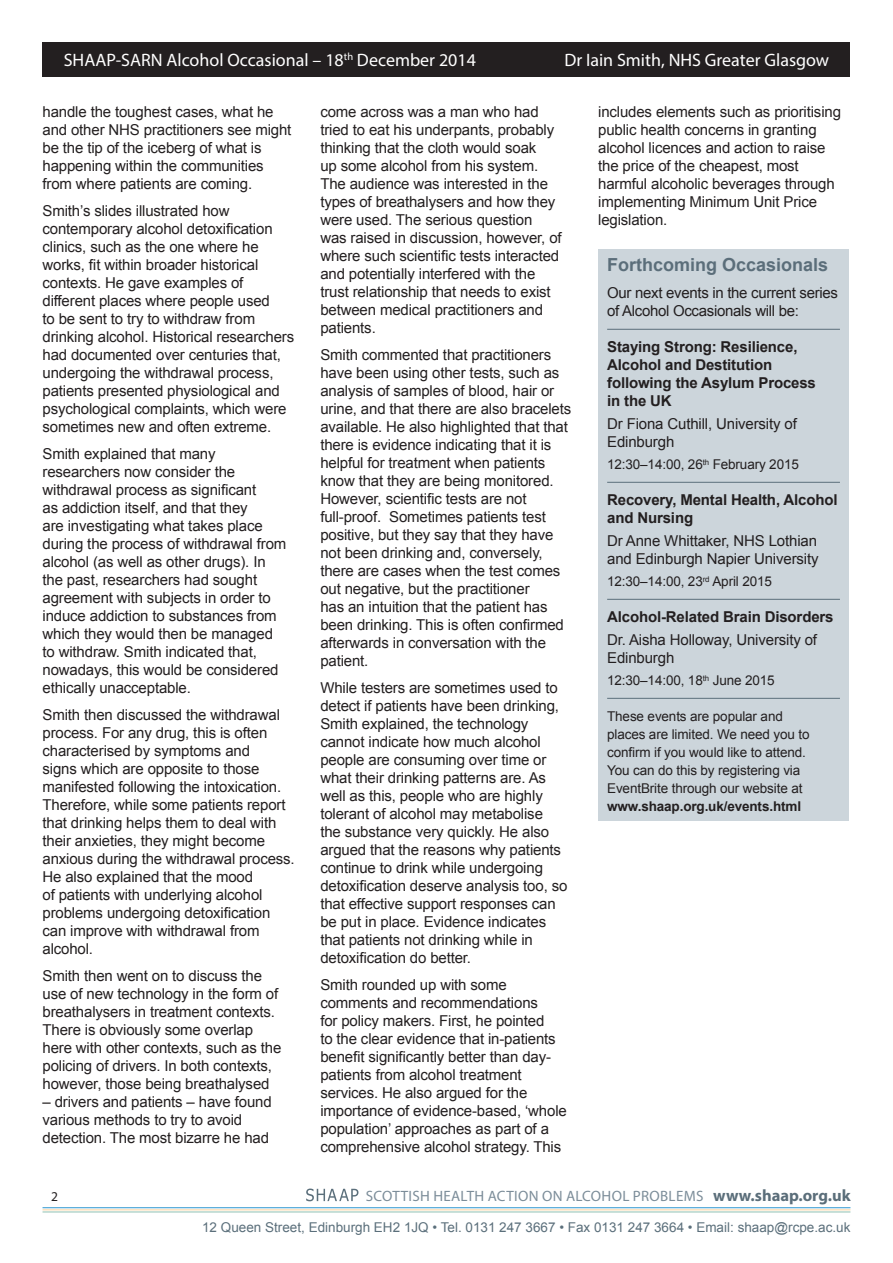
<style>
.page{position:relative;width:893px;height:1263px;background:#fff}
.page>*{position:absolute;margin:0;border:0;box-sizing:border-box;transform-origin:0 0}
.t1{font:18px "Myriad Pro";color:#fff}
.body{font:700 18px "Arial";color:#5b6e7a}
.body-2{font:15px/18px "Arial";letter-spacing:-.01em;color:#231f20}
.body-3{font:700 15px/18px "Arial";letter-spacing:-.01em;color:#231f20}
.t2{font:15px "Myriad Pro";letter-spacing:.02em;color:#7c8d99}
.body-4{font:13.5px/18px "Arial";letter-spacing:-.01em;color:#231f20}
.t3{font:13.5px "Arial";color:#5b6f7b}
.t4{font:13.5px "Myriad Pro";color:#231f20}
.s1{font-weight:700}
.s2{font-weight:700;font-size:16.5px;color:#5b6e7a}
</style>
<div class="page">
<svg style="left:306px;top:1188px;width:52px;height:13px"></svg>
<hr style="left:43px;top:1207px;width:807px;height:1px;background:#43a1d4">
<hr style="left:43px;top:1209px;width:807px;height:1px;background:#fed9a9">
<hr style="left:43px;top:1211px;width:807px;height:1px;background:#9cc8bb">
<div style="left:598px;top:249px;width:251px;height:571px;background:#ccd5db"></div>
<hr style="left:607px;top:329px;width:233px;height:1px;background:#5b6e7a">
<hr style="left:607px;top:482px;width:233px;height:1px;background:#5b6f7b">
<hr style="left:607px;top:599px;width:233px;height:1px;background:#5b6f7b">
<hr style="left:607px;top:698px;width:233px;height:1px;background:#5b6f7b">
<div style="left:43px;top:43px;width:807px;height:34px;background:#231f20"></div>
<p class="t1" style="left:64px;top:49px;width:414px">SHAAP-SARN Alcohol Occasional – 18<sup>th</sup> December 2014</p>
<p class="t1" style="left:564px;top:49px;width:266px">Dr Iain Smith, NHS Greater Glasgow</p>
<p class="body-2" style="left:43px;top:103px;width:250px">handle the toughest cases, what he and other NHS practitioners see might be the tip of the iceberg of what is happening within the communities from where patients are coming.</p>
<p class="body-2" style="left:43px;top:202px;width:253px">Smith’s slides illustrated how contemporary alcohol detoxification clinics, such as the one where he works, fit within broader historical contexts. He gave examples of different places where people used<br>to be sent to try to withdraw from drinking alcohol. Historical researchers had documented over centuries that, undergoing the withdrawal process, patients presented physiological and psychological complaints, which were sometimes new and often extreme.</p>
<p class="body-2" style="left:43px;top:445px;width:245px">Smith explained that many researchers now consider the withdrawal process as significant<br>as addiction itself, and that they<br>are investigating what takes place during the process of withdrawal from alcohol (as well as other drugs). In the past, researchers had sought agreement with subjects in order to induce addiction to substances from which they would then be managed to withdraw. Smith indicated that, nowadays, this would be considered ethically unacceptable.</p>
<p class="body-2" style="left:43px;top:706px;width:254px">Smith then discussed the withdrawal process. For any drug, this is often characterised by symptoms and<br>signs which are opposite to those manifested following the intoxication.<br>Therefore, while some patients report that drinking helps them to deal with their anxieties, they might become anxious during the withdrawal process.<br>He also explained that the mood<br>of patients with underlying alcohol problems undergoing detoxification can improve with withdrawal from alcohol.</p>
<p class="body-2" style="left:43px;top:967px;width:240px">Smith then went on to discuss the use of new technology in the form of breathalysers in treatment contexts.<br>There is obviously some overlap here with other contexts, such as the policing of drivers. In both contexts, however, those being breathalysed</p>
<p class="body-2" style="left:43px;top:1093px;width:231px">– drivers and patients – have found various methods to try to avoid detection. The most bizarre he had</p>
<p class="body-2" style="left:320px;top:103px;width:243px">come across was a man who had tried to eat his underpants, probably thinking that the cloth would soak<br>up some alcohol from his system.<br>The audience was interested in the types of breathalysers and how they were used. The serious question was raised in discussion, however, of where such scientific tests interacted and potentially interfered with the trust relationship that needs to exist between medical practitioners and patients.</p>
<p class="body-2" style="left:320px;top:346px;width:252px">Smith commented that practitioners have been using other tests, such as analysis of samples of blood, hair or urine, and that there are also bracelets available. He also highlighted that that there is evidence indicating that it is helpful for treatment when patients know that they are being monitored.<br>However, scientific tests are not full-proof. Sometimes patients test positive, but they say that they have not been drinking and, conversely, there are cases when the test comes out negative, but the practitioner<br>has an intuition that the patient has been drinking. This is often confirmed afterwards in conversation with the patient.</p>
<p class="body-2" style="left:320px;top:679px;width:249px">While testers are sometimes used to detect if patients have been drinking, Smith explained, the technology cannot indicate how much alcohol people are consuming over time or what their drinking patterns are. As well as this, people who are highly tolerant of alcohol may metabolise<br>the substance very quickly. He also argued that the reasons why patients continue to drink while undergoing detoxification deserve analysis too, so that effective support responses can be put in place. Evidence indicates that patients not drinking while in detoxification do better.</p>
<p class="body-2" style="left:320px;top:976px;width:248px">Smith rounded up with some comments and recommendations<br>for policy makers. First, he pointed<br>to the clear evidence that in-patients benefit significantly better than day&shy;patients from alcohol treatment services. He also argued for the importance of evidence-based, ‘whole population’ approaches as part of a comprehensive alcohol strategy. This</p>
<p class="body-2" style="left:598px;top:103px;width:244px">includes elements such as prioritising public health concerns in granting alcohol licences and action to raise the price of the cheapest, most harmful alcoholic beverages through implementing Minimum Unit Price legislation.</p>
<p class="body" style="left:607px;top:253px;width:223px">Forthcoming Occasionals</p>
<p class="body-2" style="left:607px;top:284px;width:232px">Our next events in the current series of Alcohol Occasionals will be:</p>
<p class="body-3" style="left:607px;top:338px;width:210px">Staying Strong: Resilience,<br>Alcohol and Destitution following the Asylum Process in the UK</p>
<p class="body-2" style="left:607px;top:414px;width:191px">Dr Fiona Cuthill, University of<br>Edinburgh</p>
<p class="body-4" style="left:607px;top:456px;width:193px">12:30–14:00, 26<sup>th</sup> February 2015</p>
<p class="body-3" style="left:607px;top:491px;width:232px">Recovery, Mental Health, Alcohol and Nursing</p>
<p class="body-2" style="left:607px;top:531px;width:213px">Dr Anne Whittaker, NHS Lothian and Edinburgh Napier University</p>
<p class="body-4" style="left:607px;top:573px;width:166px">12:30–14:00, 23<sup>rd</sup> April 2015</p>
<p class="body-3" style="left:607px;top:608px;width:228px">Alcohol-Related Brain Disorders</p>
<p class="body-2" style="left:607px;top:630px;width:211px">Dr. Aisha Holloway, University of<br>Edinburgh</p>
<p class="body-4" style="left:607px;top:672px;width:169px">12:30–14:00, 18<sup>th</sup> June 2015</p>
<p class="body-4" style="left:607px;top:708px;width:204px">These events are popular and places are limited. We need you to confirm if you would like to attend.<br>You can do this by registering via<br>EventBrite through our website at <span class="s1">www.shaap.org.uk/events.html</span></p>
<p class="t4" style="left:51px;top:1188px;width:8px">2</p>
<p class="t2" style="left:366px;top:1187px;width:486px">SCOTTISH HEALTH ACTION ON ALCOHOL PROBLEMS <span class="s2">www.shaap.org.uk</span></p>
<p class="t3" style="left:202px;top:1219px;width:650px">12 Queen Street, Edinburgh EH2 1JQ • Tel. 0131 247 3667 • Fax 0131 247 3664 • Email: shaap@rcpe.ac.uk</p>
</div>
